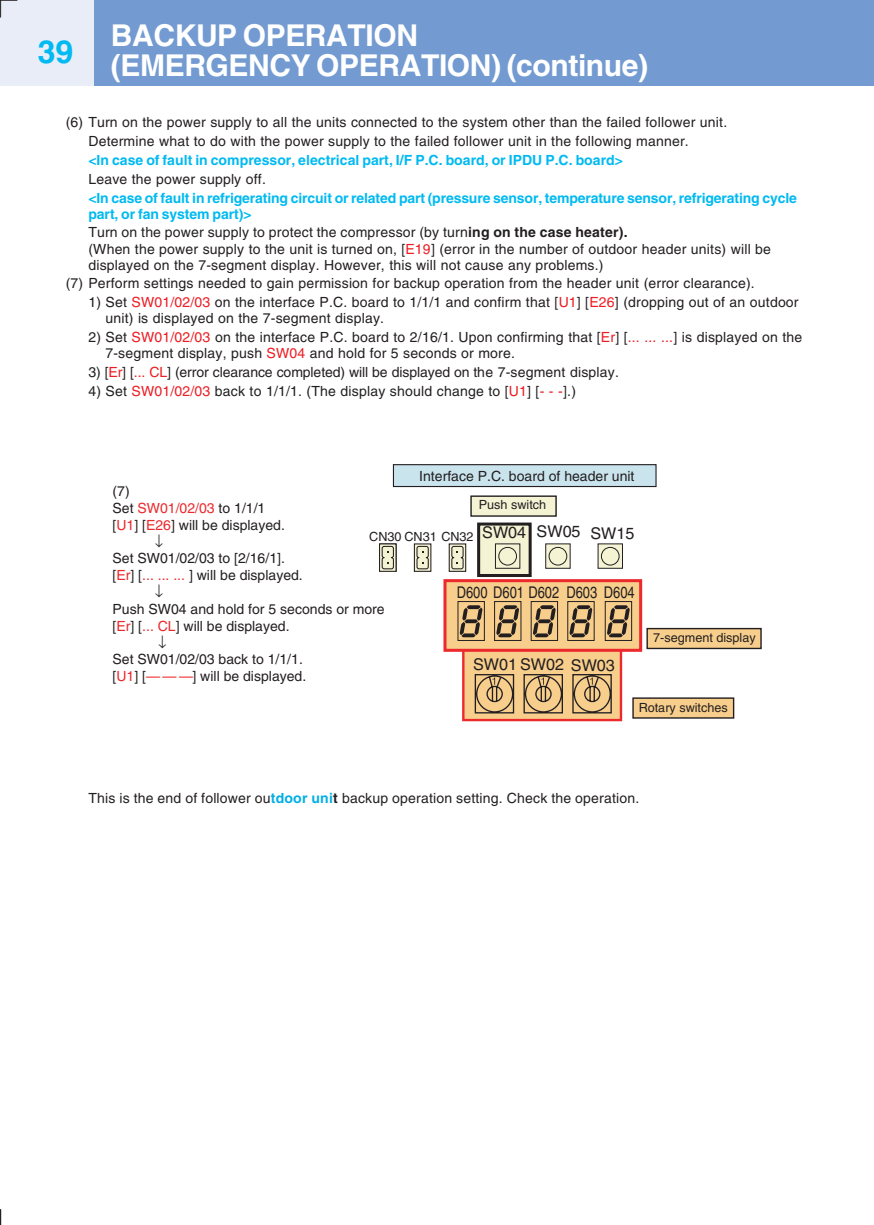
<style>
.page{position:relative;width:874px;height:1225px;background:#fff}
.page>*{position:absolute;margin:0;border:0;box-sizing:border-box;transform-origin:0 0}
.t1{font:700 32px "Helvetica";color:#00baf1}
.t2{font:700 30px/30px "Helvetica";letter-spacing:-.015em;color:#fff}
.t3{font:16.2px "Helvetica";color:#231f20}
.t4{font:16.2px "Helvetica";color:#231f20;scale:.8 1}
.t5{font:14px/16.8px "Helvetica";letter-spacing:.015em;color:#231f20}
.t6{font:700 14px/16px "Helvetica";letter-spacing:-.01em;color:#00baf1}
.t7{font:14px "Helvetica";letter-spacing:-.005em;color:#231f20}
.t8{font:12.6px "Helvetica";color:#231f20}
.s1{font-weight:700}
.s2{color:#ee1d23}
.s3{color:#ec2a2d}
.s4{font-weight:700;color:#00aee7}
</style>
<div class="page">
<div style="left:94px;top:0;width:779px;height:85px;background:#739bd1"></div>
<div style="left:0;top:0;width:94px;height:85px;background:#e9edf7"></div>
<svg style="left:0;top:1209px;width:1px;height:16px"></svg>
<svg style="left:0;top:0;width:18px;height:18px"></svg>
<div style="left:463px;top:649px;width:157px;height:71px;background:#f7ce8c"></div>
<div style="left:462px;top:648px;width:160px;height:73px;border:2px solid #ec2a2d"></div>
<div style="left:445px;top:580px;width:195px;height:70px;background:#f7ce8c"></div>
<div style="left:443px;top:579px;width:199px;height:73px;border:3px solid #ec2a2d"></div>
<div style="left:478px;top:524px;width:52px;height:51px;background:#f4f4d5"></div>
<div style="left:477px;top:522px;width:54px;height:55px;border:3px solid #231f20"></div>
<div style="left:471px;top:496px;width:84px;height:20px;background:#f4f4d5"></div>
<div style="left:470px;top:495px;width:86px;height:22px;border:1px solid #231f20"></div>
<div style="left:646px;top:628px;width:114px;height:20px;background:#f7ce8c"></div>
<div style="left:646px;top:628px;width:115px;height:21px;border:1px solid #231f20"></div>
<div style="left:632px;top:698px;width:101px;height:20px;background:#f7ce8c"></div>
<div style="left:632px;top:697px;width:102px;height:21px;border:1px solid #231f20"></div>
<div style="left:393px;top:465px;width:262px;height:21px;background:#cae4ee"></div>
<div style="left:392px;top:464px;width:264px;height:23px;border:1px solid #231f20"></div>
<svg style="left:474px;top:674px;width:40px;height:40px"></svg>
<svg style="left:523px;top:674px;width:40px;height:40px"></svg>
<svg style="left:572px;top:674px;width:40px;height:40px"></svg>
<svg style="left:495px;top:543px;width:128px;height:26px"></svg>
<div style="left:567px;top:601px;width:27px;height:40px;border:1px solid #231f20"></div>
<svg style="left:569px;top:605px;width:23px;height:32px"></svg>
<div style="left:604px;top:601px;width:27px;height:40px;border:1px solid #231f20"></div>
<svg style="left:607px;top:605px;width:22px;height:32px"></svg>
<div style="left:530px;top:601px;width:27px;height:40px;border:1px solid #231f20"></div>
<svg style="left:533px;top:605px;width:22px;height:32px"></svg>
<div style="left:494px;top:601px;width:27px;height:40px;border:1px solid #231f20"></div>
<svg style="left:496px;top:605px;width:22px;height:32px"></svg>
<div style="left:457px;top:601px;width:27px;height:40px;border:1px solid #231f20"></div>
<svg style="left:459px;top:605px;width:23px;height:32px"></svg>
<div style="left:379px;top:543px;width:17px;height:29px;border:1px solid #231f20"></div>
<svg style="left:381px;top:545px;width:13px;height:25px"></svg>
<div style="left:414px;top:544px;width:16px;height:27px;background:#f4f4d5"></div>
<div style="left:413px;top:543px;width:18px;height:29px;border:1px solid #231f20"></div>
<svg style="left:416px;top:545px;width:13px;height:25px"></svg>
<div style="left:448px;top:543px;width:18px;height:29px;border:1px solid #231f20"></div>
<svg style="left:450px;top:545px;width:14px;height:25px"></svg>
<h1 class="t1" style="left:38px;top:40px;width:37px">39</h1>
<h2 class="t2" style="left:111px;top:23px;width:538px">BACKUP OPERATION<br>(EMERGENCY OPERATION) (continue)</h2>
<p class="t5" style="left:88px;top:114px;width:640px;line-height:19px;text-indent:-23px">(6) Turn on the power supply to all the units connected to the system other than the failed follower unit.<br>Determine what to do with the power supply to the failed follower unit in the following manner.</p>
<p class="t6" style="left:88px;top:153px;width:536px">&lt;In case of fault in compressor, electrical part, I/F P.C. board, or IPDU P.C. board&gt;</p>
<p class="t5" style="left:88px;top:172px;width:179px">Leave the power supply off.</p>
<p class="t6" style="left:88px;top:191px;width:709px">&lt;In case of fault in refrigerating circuit or related part (pressure sensor, temperature sensor, refrigerating cycle part, or fan system part)&gt;</p>
<p class="t5" style="left:88px;top:226px;width:683px;line-height:16px">Turn on the power supply to protect the compressor (by turn<span class="s1">ing on the case heater).<br></span>(When the power supply to the unit is turned on, [<span class="s2">E19</span>] (error in the number of outdoor header units) will be displayed on the 7-segment display. However, this will not cause any problems.)</p>
<p class="t5" style="left:66px;top:276px;width:690px">(7) Perform settings needed to gain permission for backup operation from the header unit (error clearance).</p>
<p class="t5" style="left:105px;top:295px;width:694px;line-height:16px;text-indent:-17px">1) Set <span class="s2">SW01/02/03</span> on the interface P.C. board to 1/1/1 and confirm that [<span class="s2">U1</span>] [<span class="s2">E26</span>] (dropping out of an outdoor unit) is displayed on the 7-segment display.</p>
<p class="t5" style="left:105px;top:330px;width:698px;line-height:16px;text-indent:-17px">2) Set <span class="s2">SW01/02/03</span> on the interface P.C. board to 2/16/1. Upon confirming that [<span class="s2">Er</span>] [<span class="s2">... ... ...</span>] is displayed on the<br>7-segment display, push <span class="s2">SW04</span> and hold for 5 seconds or more.</p>
<p class="t7" style="left:88px;top:367px;width:532px">3) [<span class="s2">Er</span>] [<span class="s2">... CL</span>] (error clearance completed) will be displayed on the 7-segment display.</p>
<p class="t5" style="left:88px;top:384px;width:489px">4) Set <span class="s2">SW01/02/03</span> back to 1/1/1. (The display should change to [<span class="s2">U1</span>] [<span class="s2">- - -</span>].)</p>
<p class="t5" style="left:419px;top:469px;width:217px">Interface P.C. board of header unit</p>
<p class="t5" style="left:112px;top:484px;width:174px">(7)<br>Set <span class="s3">SW01/02/03</span> to 1/1/1 [<span class="s3">U1</span>] [<span class="s3">E26</span>] will be displayed.</p>
<p class="t5" style="left:112px;top:551px;width:192px">Set SW01/02/03 to [2/16/1]. [<span class="s3">Er</span>] [<span class="s3">... ... ...</span> ] will be displayed.</p>
<p class="t5" style="left:112px;top:602px;width:273px">Push SW04 and hold for 5 seconds or more [<span class="s3">Er</span>] [<span class="s3">... CL</span>] will be displayed.</p>
<p class="t5" style="left:112px;top:652px;width:195px">Set SW01/02/03 back to 1/1/1. [<span class="s3">U1</span>] [<span class="s3">— — —</span>] will be displayed.</p>
<p class="t8" style="left:478px;top:500px;width:69px">Push switch</p>
<p class="t8" style="left:369px;top:532px;width:106px">CN30 CN31 CN32</p>
<p class="t3" style="left:536px;top:526px;width:99px">SW05 SW15</p>
<p class="t3" style="left:482px;top:526px;width:45px">SW04</p>
<p class="t4" style="left:456px;top:587px;width:224px">D600 D601 D602 D603 D604</p>
<p class="t3" style="left:473px;top:658px;width:143px">SW01 SW02 SW03</p>
<p class="t8" style="left:653px;top:633px;width:104px">7-segment display</p>
<p class="t8" style="left:638px;top:702px;width:91px">Rotary switches</p>
<p class="t5" style="left:88px;top:791px;width:552px">This is the end of follower ou<span class="s4">tdoor uni</span><span class="s1">t</span> backup operation setting. Check the operation.</p>
</div>
